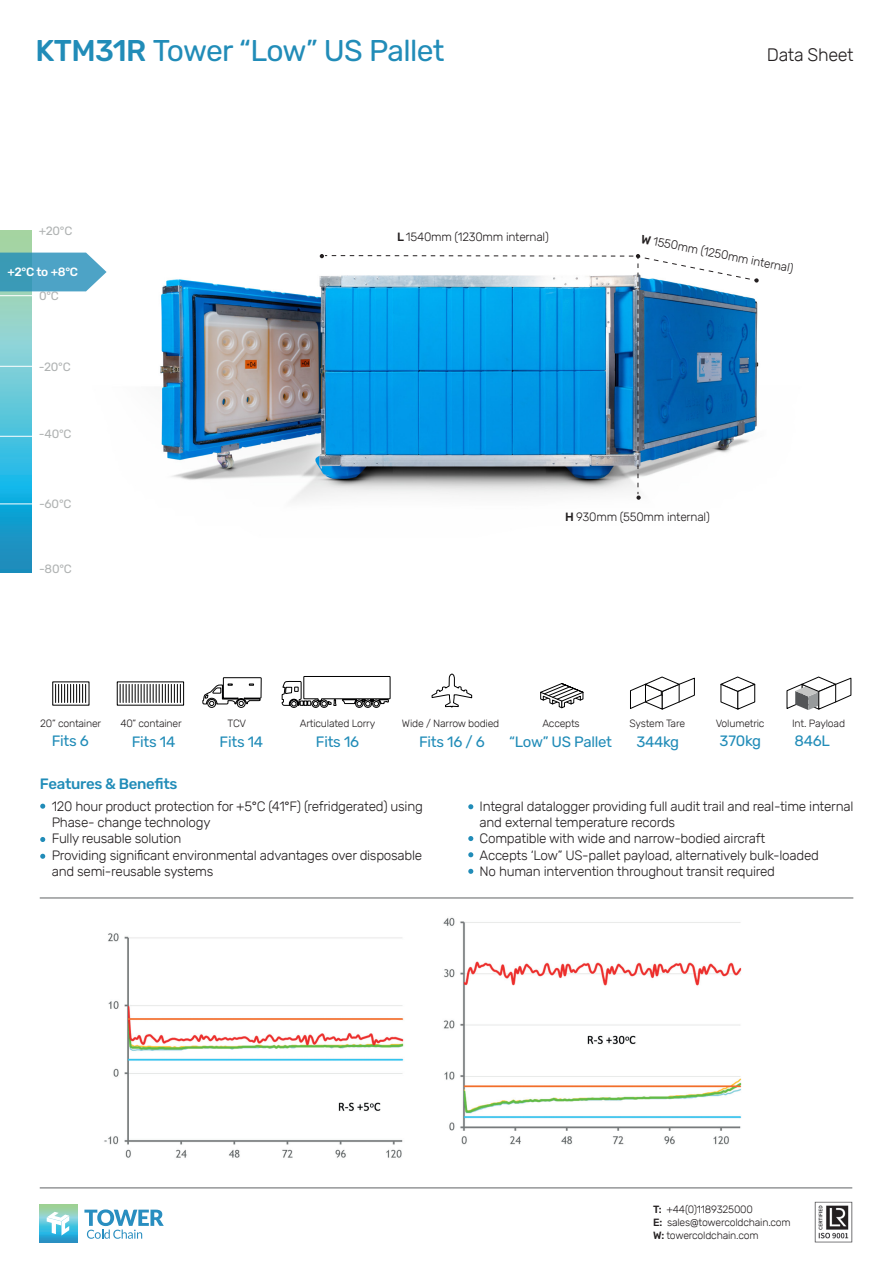
<style>
.page{position:relative;width:893px;height:1263px;background:#fff}
.page>*{position:absolute;margin:0;border:0;box-sizing:border-box;transform-origin:0 0}
.t1{font:30px "Rubik";letter-spacing:-.025em;color:#218cb8}
.t2{font:300 18px "Rubik";letter-spacing:-.02em;color:#231f20}
.t3{font:15px "Rubik";letter-spacing:-.02em;color:#218cb8}
.t4{font:500 15px "Rubik";letter-spacing:-.02em;color:#218cb8}
.t5{font:300 13.5px/16.2px "Rubik";letter-spacing:-.02em;color:#231f20}
.t6{font:300 12px "Rubik";letter-spacing:-.02em;color:#231f20}
.t7{font:12px "Rubik";letter-spacing:-.02em;color:#b0b3b3}
.t8{font:500 12px "Rubik";color:#fff}
.t9{font:300 10.5px/12.6px "Rubik";letter-spacing:-.02em;color:#231f20}
.s1{font-weight:500}
</style>
<div class="page">
<img style="left:32px;top:252px;width:421px;height:422px">
<svg style="left:320px;top:254px;width:439px;height:246px"></svg>
<svg style="left:432px;top:674px;width:40px;height:33px"></svg>
<svg style="left:540px;top:683px;width:43px;height:26px"></svg>
<svg style="left:282px;top:676px;width:108px;height:32px"></svg>
<svg style="left:202px;top:677px;width:60px;height:31px"></svg>
<svg style="left:55px;top:684px;width:31px;height:18px"></svg>
<svg style="left:120px;top:684px;width:61px;height:18px"></svg>
<svg style="left:720px;top:677px;width:35px;height:33px"></svg>
<svg style="left:630px;top:677px;width:65px;height:33px"></svg>
<svg style="left:787px;top:677px;width:64px;height:33px"></svg>
<img style="left:814px;top:1201px;width:39px;height:42px">
<svg style="left:40px;top:804px;width:5px;height:5px"></svg>
<svg style="left:40px;top:837px;width:5px;height:5px"></svg>
<svg style="left:40px;top:854px;width:5px;height:5px"></svg>
<svg style="left:468px;top:804px;width:5px;height:5px"></svg>
<svg style="left:468px;top:852px;width:5px;height:5px"></svg>
<svg style="left:468px;top:836px;width:5px;height:5px"></svg>
<svg style="left:468px;top:869px;width:5px;height:5px"></svg>
<hr style="left:40px;top:1188px;width:812px;height:1px;background:#5f6364">
<hr style="left:40px;top:898px;width:813px;height:1px;background:#5f6364">
<svg style="left:40px;top:1204px;width:38px;height:39px"></svg>
<svg style="left:84px;top:1209px;width:80px;height:30px"></svg>
<svg style="left:47px;top:1212px;width:22px;height:23px"></svg>
<svg style="left:0;top:230px;width:32px;height:343px;background:#55bdd0"></svg>
<hr style="left:0;top:503px;width:34px;height:1px;background:#fff">
<hr style="left:0;top:295px;width:35px;height:1px;background:#fff">
<hr style="left:0;top:436px;width:34px;height:1px;background:#fff">
<hr style="left:0;top:366px;width:34px;height:1px;background:#fff">
<svg style="left:0;top:253px;width:107px;height:38px;background:#58a9c6"></svg>
<img style="left:104px;top:917px;width:638px;height:241px">
<h1 class="t1" style="left:35px;top:33px;width:411px"><span class="s1">KTM31R</span> Tower “Low” US Pallet</h1>
<h2 class="t2" style="left:767px;top:44px;width:88px">Data Sheet</h2>
<p class="t7" style="left:39px;top:224px;width:35px">+20°C</p>
<p class="t8" style="left:8px;top:265px;width:72px">+2°C to +8°C</p>
<p class="t7" style="left:39px;top:289px;width:21px">0°C</p>
<p class="t7" style="left:39px;top:360px;width:33px">-20°C</p>
<p class="t7" style="left:39px;top:427px;width:34px">-40°C</p>
<p class="t7" style="left:39px;top:497px;width:34px">-60°C</p>
<p class="t7" style="left:39px;top:562px;width:34px">-80°C</p>
<p class="t6" style="left:397px;top:230px;width:153px"><span class="s1">L</span> 1540mm (1230mm internal)</p>
<p class="t6" style="left:642px;top:232px;width:157px;rotate:11deg"><span class="s1">W</span> 1550mm (1250mm internal)</p>
<p class="t6" style="left:565px;top:510px;width:146px"><span class="s1">H</span> 930mm (550mm internal)</p>
<p class="t9" style="left:40px;top:717px;width:63px">20” container</p>
<p class="t9" style="left:120px;top:717px;width:63px">40” container</p>
<p class="t9" style="left:228px;top:717px;width:20px">TCV</p>
<p class="t9" style="left:300px;top:717px;width:77px">Articulated Lorry</p>
<p class="t9" style="left:402px;top:717px;width:99px">Wide / Narrow bodied</p>
<p class="t9" style="left:542px;top:717px;width:39px">Accepts</p>
<p class="t9" style="left:629px;top:717px;width:57px">System Tare</p>
<p class="t9" style="left:716px;top:717px;width:50px">Volumetric</p>
<p class="t9" style="left:792px;top:717px;width:54px">Int. Payload</p>
<p class="t3" style="left:52px;top:732px;width:39px">Fits 6</p>
<p class="t3" style="left:132px;top:733px;width:45px">Fits 14</p>
<p class="t3" style="left:220px;top:733px;width:45px">Fits 14</p>
<p class="t3" style="left:316px;top:733px;width:45px;rotate:-1deg">Fits 16</p>
<p class="t3" style="left:419px;top:733px;width:67px">Fits 16 / 6</p>
<p class="t3" style="left:509px;top:733px;width:104px">“Low” US Pallet</p>
<p class="t3" style="left:636px;top:733px;width:44px">344kg</p>
<p class="t3" style="left:720px;top:733px;width:43px">370kg</p>
<p class="t3" style="left:795px;top:733px;width:37px">846L</p>
<p class="t4" style="left:40px;top:775px;width:139px">Features &amp; Benefits</p>
<p class="t5" style="left:52px;top:799px;width:373px">120 hour product protection for +5°C (41°F) (refridgerated) using Phase- change technology<br>Fully reusable solution<br>Providing significant environmental advantages over disposable and semi-reusable systems</p>
<p class="t5" style="left:480px;top:799px;width:375px">Integral datalogger providing full audit trail and real-time internal and external temperature records<br>Compatible with wide and narrow-bodied aircraft<br>Accepts ‘Low” US-pallet payload, alternatively bulk-loaded<br>No human intervention throughout transit required</p>
<p class="t9" style="left:653px;top:1204px;width:139px"><span class="s1">T:</span> +44(0)1189325000<br><span class="s1">E:</span> sales@towercoldchain.com<br><span class="s1">W:</span> towercoldchain.com</p>
</div>
